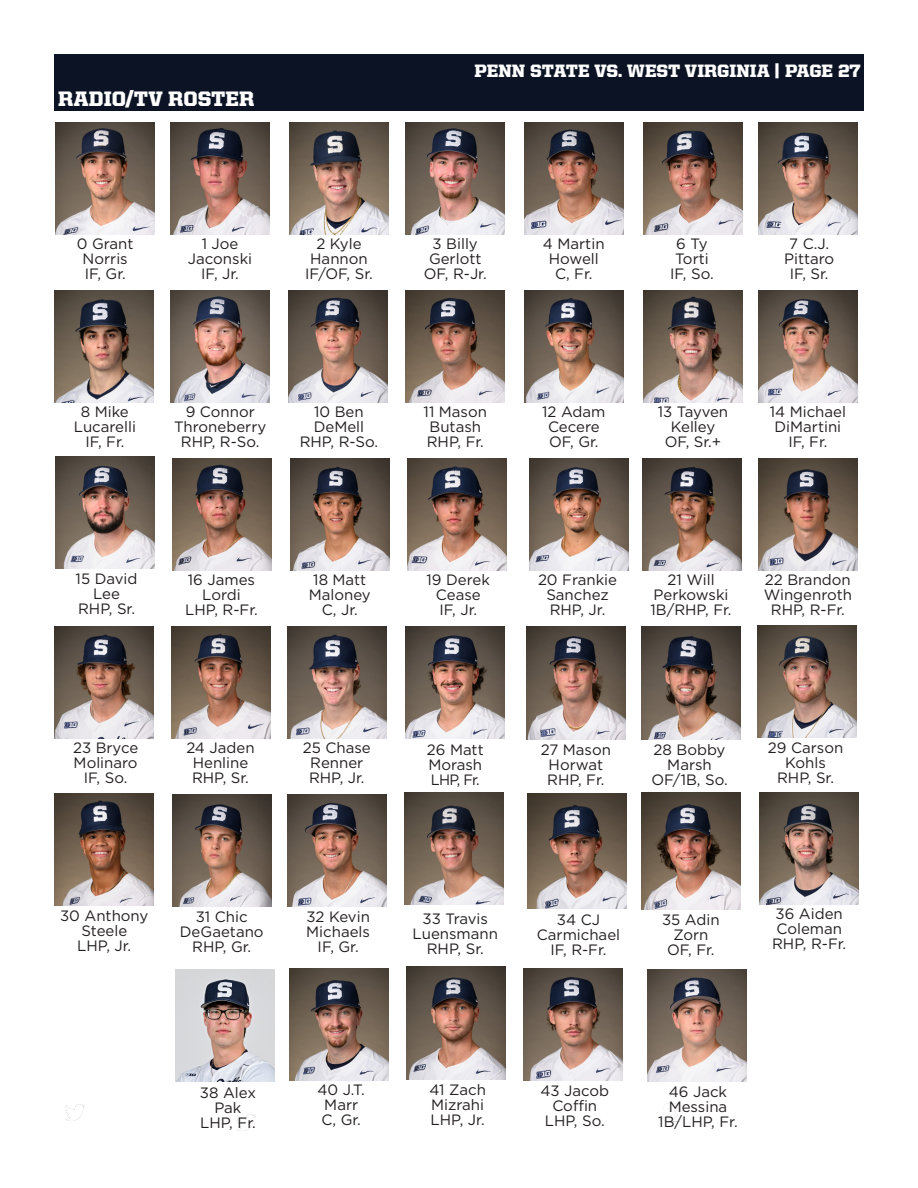
<style>
.page{position:relative;width:918px;height:1188px;background:#fff}
.page>*{position:absolute;margin:0;border:0;box-sizing:border-box;transform-origin:0 0}
.t1{font:900 21px "United Serif Reg";color:#fff}
.t2{font:900 18px "United Serif Reg";color:#fff}
.t3{font:15px/15px "Gotham";color:#231f20;text-align:center}
.t4{font:15px/15px "Gotham";letter-spacing:-.02em;color:#231f20;text-align:center}
</style>
<div class="page">
<div style="left:54px;top:54px;width:810px;height:32px;background:#0b1324"></div>
<img style="left:65px;top:1104px;width:20px;height:17px">
<img style="left:664px;top:1104px;width:17px;height:17px">
<img style="left:236px;top:1114px;width:20px;height:17px">
<div style="left:54px;top:86px;width:810px;height:24px;background:#0b1324"></div>
<img style="left:171px;top:122px;width:99px;height:112px">
<img style="left:290px;top:122px;width:99px;height:112px">
<img style="left:406px;top:122px;width:99px;height:112px">
<img style="left:524px;top:122px;width:99px;height:112px">
<img style="left:644px;top:122px;width:99px;height:112px">
<img style="left:56px;top:122px;width:99px;height:112px">
<img style="left:524px;top:290px;width:99px;height:112px">
<img style="left:758px;top:290px;width:99px;height:112px">
<img style="left:55px;top:793px;width:99px;height:113px">
<img style="left:172px;top:458px;width:99px;height:112px">
<img style="left:407px;top:458px;width:99px;height:112px">
<img style="left:529px;top:458px;width:99px;height:112px">
<img style="left:643px;top:458px;width:99px;height:112px">
<img style="left:758px;top:458px;width:99px;height:112px">
<img style="left:55px;top:626px;width:99px;height:112px">
<img style="left:171px;top:626px;width:99px;height:112px">
<img style="left:287px;top:626px;width:99px;height:112px">
<img style="left:406px;top:626px;width:99px;height:112px">
<img style="left:526px;top:627px;width:99px;height:112px">
<img style="left:641px;top:627px;width:99px;height:112px">
<img style="left:172px;top:794px;width:99px;height:112px">
<img style="left:287px;top:794px;width:99px;height:112px">
<img style="left:528px;top:793px;width:99px;height:116px">
<img style="left:641px;top:793px;width:99px;height:117px">
<img style="left:171px;top:290px;width:99px;height:112px">
<img style="left:288px;top:290px;width:99px;height:112px">
<img style="left:406px;top:290px;width:99px;height:112px">
<img style="left:56px;top:457px;width:99px;height:112px">
<img style="left:407px;top:967px;width:99px;height:112px">
<img style="left:524px;top:968px;width:99px;height:113px">
<img style="left:647px;top:969px;width:99px;height:112px">
<img style="left:758px;top:122px;width:99px;height:112px">
<img style="left:644px;top:290px;width:99px;height:112px">
<img style="left:757px;top:625px;width:99px;height:113px">
<img style="left:404px;top:793px;width:99px;height:112px">
<img style="left:289px;top:968px;width:99px;height:113px">
<img style="left:176px;top:969px;width:99px;height:112px">
<img style="left:54px;top:290px;width:99px;height:112px">
<img style="left:290px;top:458px;width:99px;height:112px">
<img style="left:760px;top:793px;width:99px;height:112px">
<p class="t1" style="left:58px;top:87px;width:198px">RADIO/TV ROSTER</p>
<p class="t2" style="left:475px;top:60px;width:388px">PENN STATE VS. WEST VIRGINIA | PAGE 27</p>
<p class="t3" style="left:77px;top:236px;width:58px">0 Grant</p>
<p class="t3" style="left:83px;top:251px;width:47px">Norris</p>
<p class="t3" style="left:85px;top:266px;width:43px">IF, Gr.</p>
<p class="t3" style="left:202px;top:236px;width:38px">1 Joe</p>
<p class="t3" style="left:188px;top:251px;width:66px">Jaconski</p>
<p class="t3" style="left:201px;top:266px;width:39px">IF, Jr.</p>
<p class="t3" style="left:316px;top:236px;width:47px">2 Kyle</p>
<p class="t3" style="left:310px;top:251px;width:59px">Hannon</p>
<p class="t3" style="left:305px;top:266px;width:69px">IF/OF, Sr.</p>
<p class="t3" style="left:433px;top:236px;width:47px">3 Billy</p>
<p class="t3" style="left:429px;top:251px;width:54px">Gerlott</p>
<p class="t3" style="left:424px;top:266px;width:64px">OF, R-Jr.</p>
<p class="t3" style="left:543px;top:236px;width:63px">4 Martin<br>Howell</p>
<p class="t3" style="left:555px;top:266px;width:39px">C, Fr.</p>
<p class="t3" style="left:676px;top:236px;width:33px">6 Ty</p>
<p class="t3" style="left:675px;top:251px;width:35px">Torti</p>
<p class="t3" style="left:670px;top:266px;width:45px">IF, So.</p>
<p class="t3" style="left:789px;top:236px;width:41px">7 C.J.</p>
<p class="t3" style="left:784px;top:251px;width:52px">Pittaro</p>
<p class="t3" style="left:790px;top:266px;width:40px">IF, Sr.</p>
<p class="t3" style="left:81px;top:404px;width:49px">8 Mike</p>
<p class="t3" style="left:74px;top:419px;width:64px">Lucarelli</p>
<p class="t3" style="left:85px;top:434px;width:41px">IF, Fr.</p>
<p class="t3" style="left:174px;top:404px;width:94px">9 Connor<br>Throneberry</p>
<p class="t3" style="left:181px;top:434px;width:80px">RHP, R-So.</p>
<p class="t3" style="left:314px;top:404px;width:51px">10 Ben</p>
<p class="t3" style="left:314px;top:419px;width:52px">DeMell</p>
<p class="t3" style="left:300px;top:434px;width:80px">RHP, R-So.</p>
<p class="t3" style="left:424px;top:404px;width:65px">11 Mason</p>
<p class="t3" style="left:430px;top:419px;width:53px">Butash</p>
<p class="t3" style="left:427px;top:434px;width:59px">RHP, Fr.</p>
<p class="t3" style="left:542px;top:404px;width:65px">12 Adam<br>Cecere</p>
<p class="t3" style="left:549px;top:434px;width:51px">OF, Gr.</p>
<p class="t4" style="left:658px;top:404px;width:72px">13 Tayven<br>Kelley</p>
<p class="t3" style="left:665px;top:434px;width:58px">OF, Sr.+</p>
<p class="t3" style="left:770px;top:404px;width:78px">14 Michael<br>DiMartini</p>
<p class="t3" style="left:788px;top:434px;width:41px">IF, Fr.</p>
<p class="t3" style="left:76px;top:571px;width:63px">15 David</p>
<p class="t3" style="left:93px;top:586px;width:28px">Lee</p>
<p class="t3" style="left:78px;top:601px;width:58px">RHP, Sr.</p>
<p class="t3" style="left:188px;top:572px;width:69px">16 James<br>Lordi</p>
<p class="t3" style="left:185px;top:602px;width:74px">LHP, R-Fr.</p>
<p class="t3" style="left:313px;top:572px;width:55px">18 Matt</p>
<p class="t3" style="left:309px;top:587px;width:63px">Maloney</p>
<p class="t3" style="left:322px;top:602px;width:37px">C, Jr.</p>
<p class="t3" style="left:427px;top:572px;width:65px">19 Derek<br>Cease</p>
<p class="t3" style="left:440px;top:602px;width:39px">IF, Jr.</p>
<p class="t3" style="left:538px;top:572px;width:81px">20 Frankie<br>Sanchez</p>
<p class="t3" style="left:550px;top:602px;width:57px">RHP, Jr.</p>
<p class="t3" style="left:668px;top:572px;width:49px">21 Will</p>
<p class="t3" style="left:654px;top:587px;width:77px">Perkowski</p>
<p class="t3" style="left:651px;top:602px;width:82px">1B/RHP, Fr.</p>
<p class="t3" style="left:764px;top:572px;width:90px;text-align:left">22 Brandon<br>Wingenroth</p>
<p class="t3" style="left:771px;top:602px;width:76px">RHP, R-Fr.</p>
<p class="t3" style="left:73px;top:740px;width:67px;text-align:left">23 Bryce<br>Molinaro</p>
<p class="t3" style="left:84px;top:770px;width:45px">IF, So.</p>
<p class="t3" style="left:186px;top:740px;width:70px">24 Jaden<br>Henline</p>
<p class="t3" style="left:192px;top:770px;width:58px">RHP, Sr.</p>
<p class="t3" style="left:303px;top:740px;width:70px">25 Chase<br>Renner</p>
<p class="t3" style="left:309px;top:770px;width:57px">RHP, Jr.</p>
<p class="t3" style="left:427px;top:742px;width:58px">26 Matt</p>
<p class="t3" style="left:428px;top:757px;width:55px">Morash</p>
<p class="t3" style="left:431px;top:772px;width:50px">LHP, Fr.</p>
<p class="t3" style="left:541px;top:742px;width:72px">27 Mason</p>
<p class="t3" style="left:549px;top:757px;width:56px">Horwat</p>
<p class="t3" style="left:547px;top:772px;width:59px">RHP, Fr.</p>
<p class="t3" style="left:654px;top:742px;width:73px">28 Bobby</p>
<p class="t3" style="left:667px;top:757px;width:46px">Marsh</p>
<p class="t3" style="left:651px;top:772px;width:78px">OF/1B, So.</p>
<p class="t3" style="left:768px;top:740px;width:77px">29 Carson<br>Kohls</p>
<p class="t3" style="left:777px;top:770px;width:58px">RHP, Sr.</p>
<p class="t3" style="left:60px;top:908px;width:90px">30 Anthony</p>
<p class="t3" style="left:81px;top:923px;width:47px">Steele</p>
<p class="t3" style="left:77px;top:938px;width:55px">LHP, Jr.</p>
<p class="t3" style="left:196px;top:909px;width:53px">31 Chic</p>
<p class="t3" style="left:180px;top:924px;width:85px">DeGaetano</p>
<p class="t3" style="left:192px;top:939px;width:61px">RHP, Gr.</p>
<p class="t3" style="left:306px;top:909px;width:65px">32 Kevin</p>
<p class="t3" style="left:306px;top:924px;width:65px">Michaels</p>
<p class="t3" style="left:318px;top:939px;width:43px">IF, Gr.</p>
<p class="t3" style="left:423px;top:911px;width:67px">33 Travis</p>
<p class="t3" style="left:413px;top:926px;width:87px">Luensmann</p>
<p class="t3" style="left:427px;top:941px;width:58px">RHP, Sr.</p>
<p class="t3" style="left:557px;top:911px;width:45px">34 CJ</p>
<p class="t3" style="left:537px;top:926px;width:85px">Carmichael</p>
<p class="t3" style="left:550px;top:941px;width:58px">IF, R-Fr.</p>
<p class="t3" style="left:662px;top:911px;width:59px">35 Adin</p>
<p class="t3" style="left:673px;top:926px;width:37px">Zorn</p>
<p class="t3" style="left:667px;top:941px;width:49px">OF, Fr.</p>
<p class="t3" style="left:776px;top:906px;width:69px;text-align:left">36 Aiden<br>Coleman</p>
<p class="t3" style="left:772px;top:936px;width:76px">RHP, R-Fr.</p>
<p class="t3" style="left:200px;top:1085px;width:57px">38 Alex</p>
<p class="t3" style="left:214px;top:1100px;width:29px">Pak</p>
<p class="t3" style="left:200px;top:1115px;width:57px">LHP, Fr.</p>
<p class="t3" style="left:318px;top:1082px;width:49px">40 J.T.</p>
<p class="t3" style="left:324px;top:1097px;width:35px">Marr</p>
<p class="t3" style="left:322px;top:1112px;width:41px">C, Gr.</p>
<p class="t3" style="left:429px;top:1082px;width:58px">41 Zach</p>
<p class="t3" style="left:431px;top:1097px;width:54px">Mizrahi</p>
<p class="t3" style="left:431px;top:1112px;width:55px">LHP, Jr.</p>
<p class="t3" style="left:540px;top:1083px;width:70px">43 Jacob</p>
<p class="t3" style="left:552px;top:1098px;width:46px">Coffin</p>
<p class="t3" style="left:545px;top:1113px;width:61px">LHP, So.</p>
<p class="t3" style="left:669px;top:1084px;width:60px">46 Jack</p>
<p class="t3" style="left:669px;top:1099px;width:60px">Messina</p>
<p class="t3" style="left:658px;top:1114px;width:81px">1B/LHP, Fr.</p>
</div>
